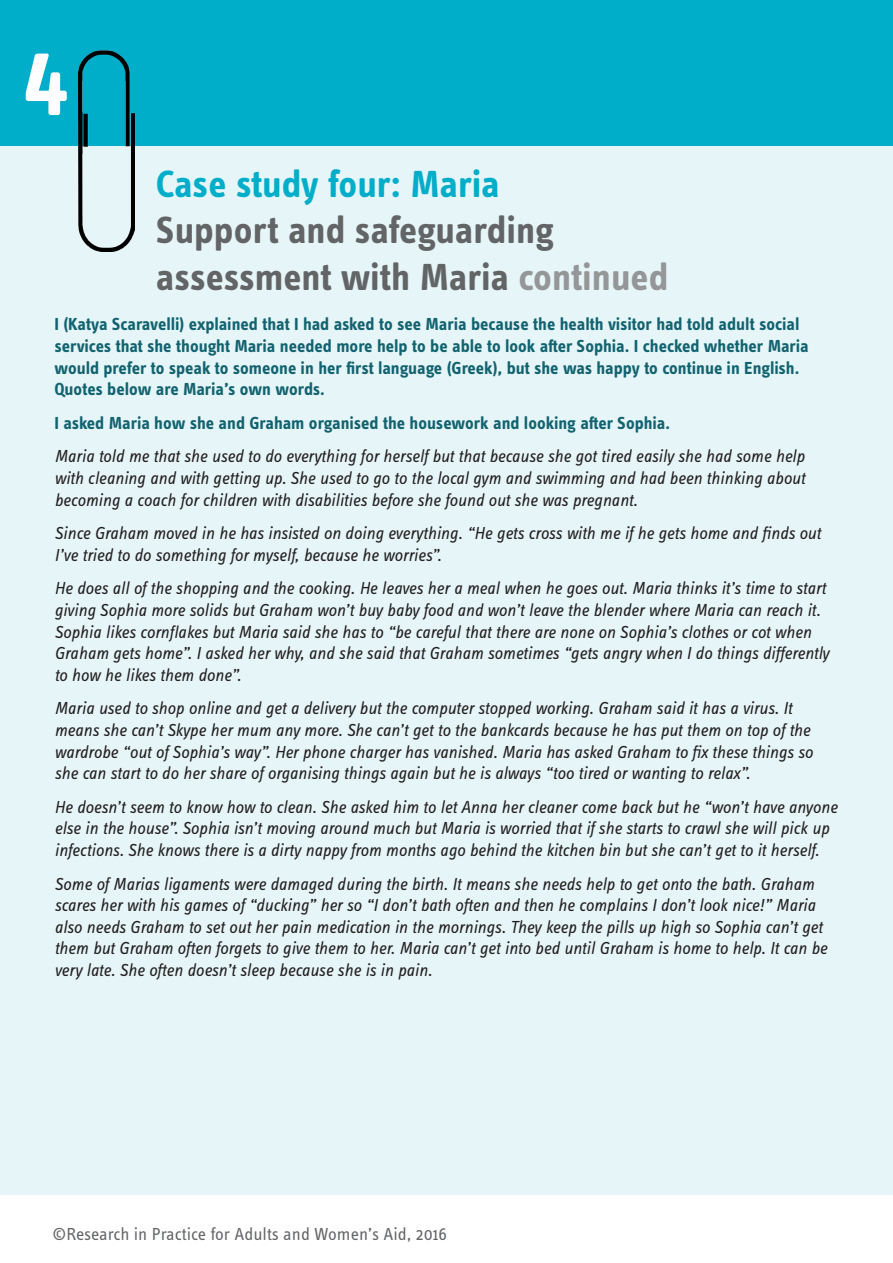
<style>
.page{position:relative;width:893px;height:1263px;background:#fff}
.page>*{position:absolute;margin:0;border:0;box-sizing:border-box;transform-origin:0 0}
.t1{font:700 90px "Info Text Pro";color:#fff}
.t2{font:700 39px "Info Text Pro";color:#636466}
.t3{font:700 39px "Info Text Pro";letter-spacing:-.005em;color:#00aec9}
.t4{font:italic 18px/21.6px "Info Text Pro";color:#231f20}
.t5{font:700 18px/21.6px "Info Text Pro";color:#126370}
.t6{font:18px "Info Text Pro";color:#636466}
.s1{color:#949698}
</style>
<div class="page">
<div style="left:0;top:0;width:893px;height:147px;background:#00aec9"></div>
<div style="left:0;top:147px;width:893px;height:1048px;background:#e6f5f7"></div>
<img style="left:78px;top:51px;width:56px;height:201px">
<p class="t1" style="left:23px;top:19px;width:48px">4</p>
<p class="t3" style="left:156px;top:160px;width:345px">Case study four: Maria</p>
<p class="t2" style="left:156px;top:207px;width:400px">Support and safeguarding</p>
<p class="t2" style="left:156px;top:254px;width:514px">assessment with Maria <span class="s1">continued</span></p>
<p class="t5" style="left:54px;top:313px;width:756px">I (Katya Scaravelli) explained that I had asked to see Maria because the health visitor had told adult social services that she thought Maria needed more help to be able to look after Sophia. I checked whether Maria would prefer to speak to someone in her first language (Greek), but she was happy to continue in English.<br>Quotes below are Maria’s own words.</p>
<p class="t5" style="left:54px;top:412px;width:617px">I asked Maria how she and Graham organised the housework and looking after Sophia.</p>
<p class="t4" style="left:54px;top:445px;width:752px;text-align:justify">Maria told me that she used to do everything for herself but that because she got tired easily she had some help with cleaning and with getting up. She used to go to the local gym and swimming and had been thinking about becoming a coach for children with disabilities before she found out she was pregnant.</p>
<p class="t4" style="left:54px;top:522px;width:768px">Since Graham moved in he has insisted on doing everything. “He gets cross with me if he gets home and finds out<br>I’ve tried to do something for myself, because he worries”.</p>
<p class="t4" style="left:54px;top:577px;width:776px">He does all of the shopping and the cooking. He leaves her a meal when he goes out. Maria thinks it’s time to start giving Sophia more solids but Graham won’t buy baby food and won’t leave the blender where Maria can reach it.<br>Sophia likes cornflakes but Maria said she has to “be careful that there are none on Sophia’s clothes or cot when Graham gets home”. I asked her why, and she said that Graham sometimes “gets angry when I do things differently to how he likes them done”.</p>
<p class="t4" style="left:54px;top:697px;width:760px">Maria used to shop online and get a delivery but the computer stopped working. Graham said it has a virus. It means she can’t Skype her mum any more. She can’t get to the bankcards because he has put them on top of the wardrobe “out of Sophia’s way”. Her phone charger has vanished. Maria has asked Graham to fix these things so she can start to do her share of organising things again but he is always “too tired or wanting to relax”.</p>
<p class="t4" style="left:54px;top:795px;width:785px">He doesn’t seem to know how to clean. She asked him to let Anna her cleaner come back but he “won’t have anyone else in the house”. Sophia isn’t moving around much but Maria is worried that if she starts to crawl she will pick up infections. She knows there is a dirty nappy from months ago behind the kitchen bin but she can’t get to it herself.</p>
<p class="t4" style="left:54px;top:872px;width:774px">Some of Marias ligaments were damaged during the birth. It means she needs help to get onto the bath. Graham scares her with his games of “ducking” her so “I don’t bath often and then he complains I don’t look nice!” Maria also needs Graham to set out her pain medication in the mornings. They keep the pills up high so Sophia can’t get them but Graham often forgets to give them to her. Maria can’t get into bed until Graham is home to help. It can be very late. She often doesn’t sleep because she is in pain.</p>
<p class="t6" style="left:52px;top:1223px;width:396px">©Research in Practice for Adults and Women’s Aid, 2016</p>
</div>
